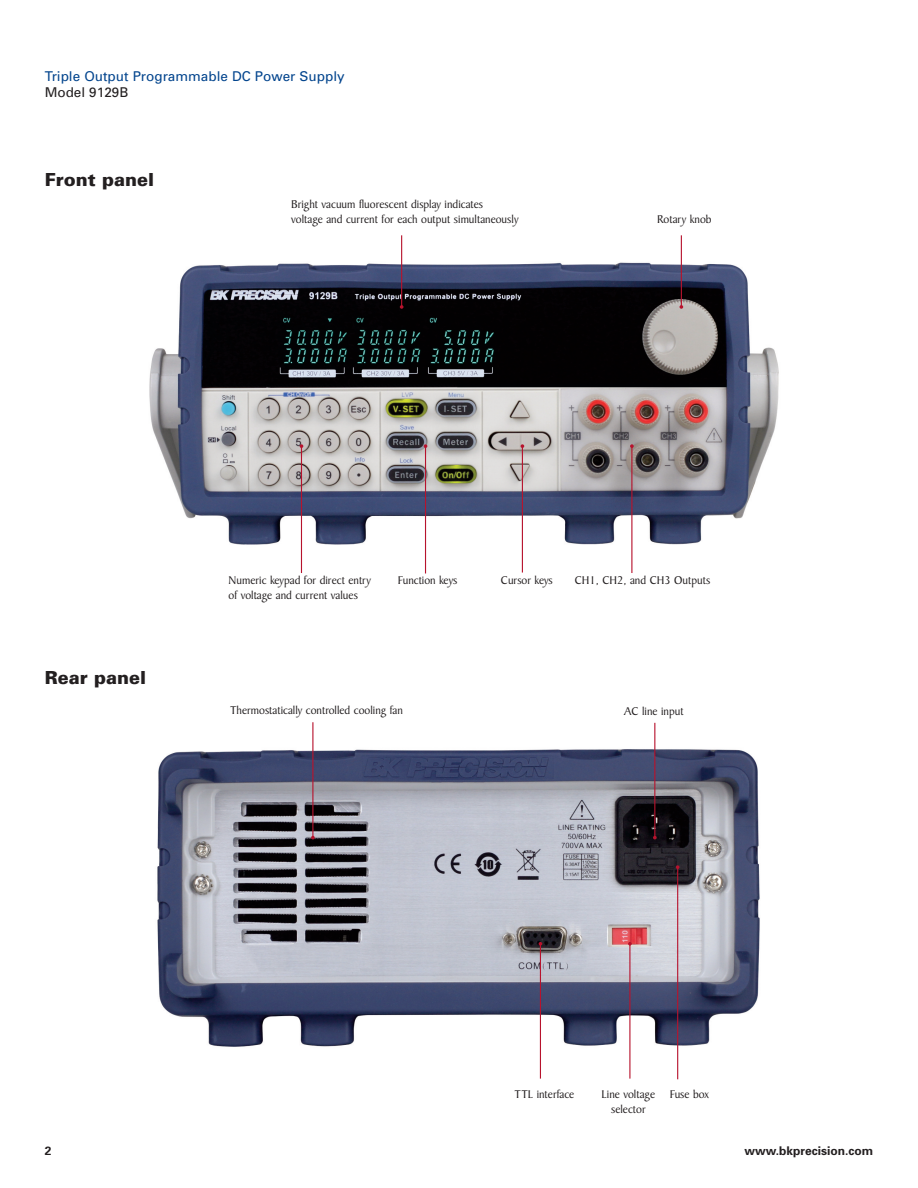
<style>
.page{position:relative;width:918px;height:1188px;background:#fff}
.page>*{position:absolute;margin:0;border:0;box-sizing:border-box;transform-origin:0 0}
.t1{font:900 18px "Univers";color:#231f20}
.t2{font:13.5px "Univers";color:#02448d}
.t3{font:13.5px "Univers";color:#231f20}
.t4{font:12px/14.4px "Baker Signet BT";color:#231f20}
.t5{font:700 12px "Univers";color:#231f20}
</style>
<div class="page">
<img style="left:157px;top:741px;width:603px;height:313px">
<img style="left:149px;top:252px;width:630px;height:306px">
<hr style="left:681px;top:235px;width:1px;height:72px;background:#b7132d">
<hr style="left:401px;top:235px;width:1px;height:72px;background:#b7132d">
<hr style="left:301px;top:446px;width:1px;height:127px;background:#b7132d">
<hr style="left:425px;top:446px;width:1px;height:127px;background:#b7132d">
<hr style="left:522px;top:446px;width:1px;height:127px;background:#b7132d">
<hr style="left:631px;top:446px;width:1px;height:127px;background:#b7132d">
<svg style="left:630px;top:444px;width:4px;height:4px"></svg>
<hr style="left:654px;top:723px;width:1px;height:114px;background:#b7132d">
<hr style="left:312px;top:722px;width:1px;height:115px;background:#b7132d">
<hr style="left:629px;top:944px;width:1px;height:135px;background:#b7132d">
<svg style="left:628px;top:942px;width:4px;height:4px"></svg>
<hr style="left:677px;top:867px;width:1px;height:212px;background:#b7132d">
<svg style="left:676px;top:865px;width:4px;height:4px"></svg>
<hr style="left:540px;top:944px;width:1px;height:135px;background:#b7132d">
<p class="t2" style="left:45px;top:71px;width:301px">Triple Output Programmable DC Power Supply</p>
<p class="t3" style="left:45px;top:87px;width:85px">Model 9129B</p>
<h1 class="t1" style="left:45px;top:173px;width:111px">Front panel</h1>
<p class="t4" style="left:291px;top:199px;width:229px">Bright vacuum fluorescent display indicates<br>voltage and current for each output simultaneously</p>
<p class="t4" style="left:657px;top:213px;width:56px">Rotary knob</p>
<h1 class="t1" style="left:45px;top:671px;width:103px">Rear panel</h1>
<p class="t4" style="left:229px;top:575px;width:144px">Numeric keypad for direct entry of voltage and current values</p>
<p class="t4" style="left:398px;top:575px;width:61px">Function keys</p>
<p class="t4" style="left:501px;top:575px;width:54px">Cursor keys</p>
<p class="t4" style="left:575px;top:575px;width:137px">CH1, CH2, and CH3 Outputs</p>
<p class="t4" style="left:230px;top:704px;width:174px">Thermostatically controlled cooling fan</p>
<p class="t4" style="left:624px;top:705px;width:61px">AC line input</p>
<p class="t5" style="left:45px;top:1146px;width:8px">2</p>
<p class="t4" style="left:515px;top:1089px;width:61px">TTL interface</p>
<p class="t4" style="left:602px;top:1089px;width:55px;text-align:center">Line voltage selector</p>
<p class="t4" style="left:670px;top:1089px;width:41px">Fuse box</p>
<p class="t5" style="left:745px;top:1146px;width:130px">www.bkprecision.com</p>
</div>
